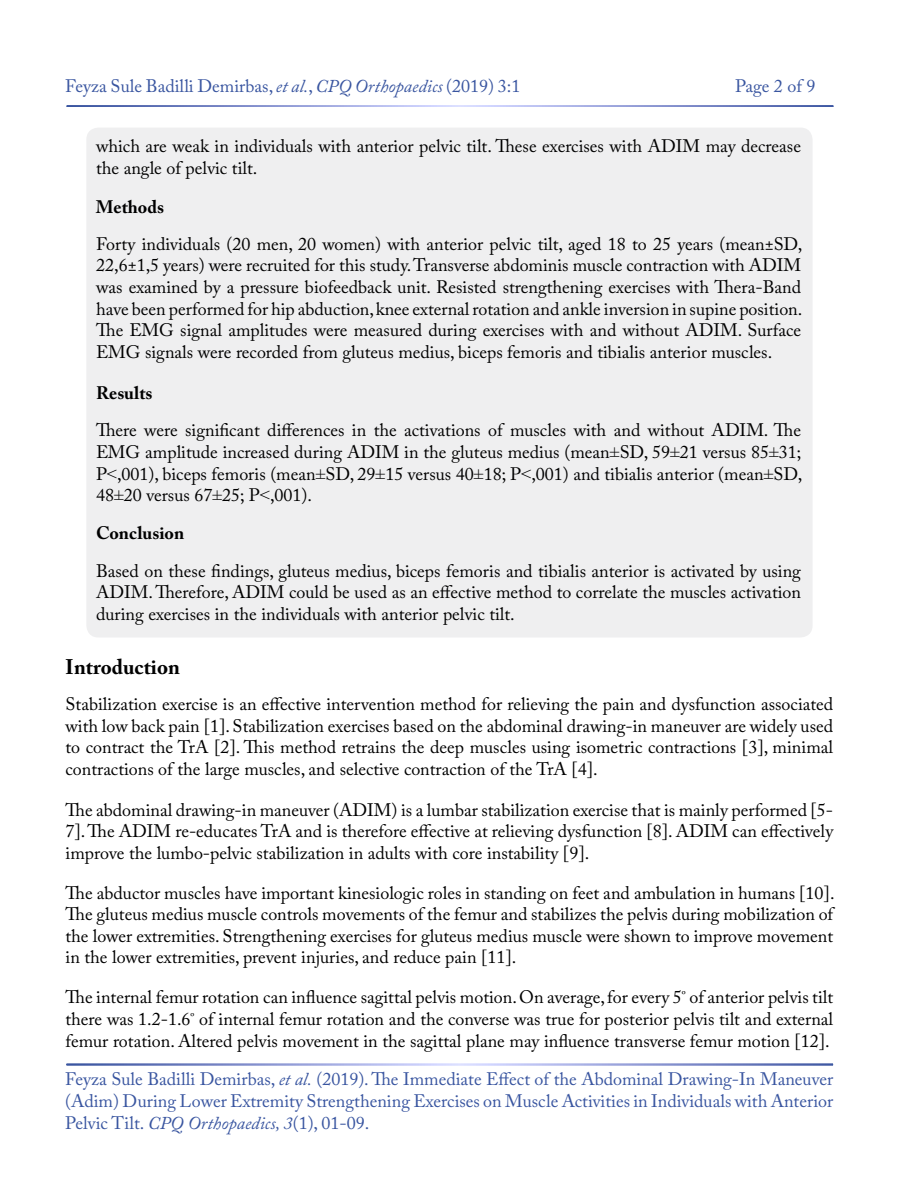
<style>
.page{position:relative;width:900px;height:1200px;background:#fff}
.page>*{position:absolute;margin:0;border:0;box-sizing:border-box;transform-origin:0 0}
.t1{font:700 21px "Adobe Caslon Pro";color:#000}
.t2{font:18px/21.6px "Adobe Caslon Pro";color:#000;text-align:justify}
.t3{font:18px/21.6px "Adobe Caslon Pro";color:#3955a0;text-align:justify}
.t4{font:700 18px "Adobe Caslon Pro";color:#000}
.s1{font-style:italic}
.s2{font-family:"Times New Roman"}
</style>
<div class="page">
<div style="left:86px;top:128px;width:727px;height:509px;background:#efeff0;border-radius:12px"></div>
<p class="t3" style="left:65px;top:75px;width:457px">Feyza Sule Badilli Demirbas, <span class="s1">et al.</span>,<span class="s1">CPQ Orthopaedics</span> (2019) 3:1</p>
<p class="t3" style="left:735px;top:75px;width:82px">Page 2 of 9</p>
<p class="t2" style="left:96px;top:135px;width:707px">which are weak in individuals with anterior pelvic tilt. These exercises with ADIM may decrease the angle of pelvic tilt.</p>
<p class="t4" style="left:96px;top:197px;width:70px">Methods</p>
<p class="t2" style="left:96px;top:233px;width:708px">Forty individuals (20 men, 20 women) with anterior pelvic tilt, aged 18 to 25 years (mean±SD, 22,6±1,5 years) were recruited for this study. Transverse abdominis muscle contraction with ADIM was examined by a pressure biofeedback unit. Resisted strengthening exercises with Thera-Band have been performed for hip abduction, knee external rotation and ankle inversion in supine position.<br>The EMG signal amplitudes were measured during exercises with and without ADIM. Surface EMG signals were recorded from gluteus medius, biceps femoris and tibialis anterior muscles.</p>
<p class="t4" style="left:96px;top:382px;width:58px">Results</p>
<p class="t2" style="left:96px;top:419px;width:708px">There were significant differences in the activations of muscles with and without ADIM. The EMG amplitude increased during ADIM in the gluteus medius (mean<span class="s2">±</span>SD, 59<span class="s2">±</span>21 versus 85<span class="s2">±</span>31; P<span class="s2">&lt;</span>,001), biceps femoris (mean<span class="s2">±</span>SD, 29<span class="s2">±</span>15 versus 40<span class="s2">±</span>18; P<span class="s2">&lt;</span>,001) and tibialis anterior (mean<span class="s2">±</span>SD, 48<span class="s2">±</span>20 versus 67<span class="s2">±</span>25; P<span class="s2">&lt;</span>,001).</p>
<p class="t4" style="left:96px;top:523px;width:90px">Conclusion</p>
<p class="t2" style="left:96px;top:560px;width:707px">Based on these findings, gluteus medius, biceps femoris and tibialis anterior is activated by using ADIM. Therefore, ADIM could be used as an effective method to correlate the muscles activation during exercises in the individuals with anterior pelvic tilt.</p>
<p class="t1" style="left:65px;top:654px;width:116px">Introduction</p>
<p class="t2" style="left:66px;top:693px;width:769px">Stabilization exercise is an effective intervention method for relieving the pain and dysfunction associated with low back pain [1]. Stabilization exercises based on the abdominal drawing-in maneuver are widely used to contract the TrA [2]. This method retrains the deep muscles using isometric contractions [3], minimal contractions of the large muscles, and selective contraction of the TrA [4].</p>
<p class="t2" style="left:66px;top:799px;width:769px">The abdominal drawing-in maneuver (ADIM) is a lumbar stabilization exercise that is mainly performed [5- 7]. The ADIM re-educates TrA and is therefore effective at relieving dysfunction [8]. ADIM can effectively improve the lumbo-pelvic stabilization in adults with core instability [9].</p>
<p class="t2" style="left:66px;top:882px;width:771px">The abductor muscles have important kinesiologic roles in standing on feet and ambulation in humans [10].<br>The gluteus medius muscle controls movements of the femur and stabilizes the pelvis during mobilization of the lower extremities. Strengthening exercises for gluteus medius muscle were shown to improve movement in the lower extremities, prevent injuries, and reduce pain [11].</p>
<p class="t2" style="left:66px;top:986px;width:769px">The internal femur rotation can influence sagittal pelvis motion. On average, for every 5<sup>º</sup> of anterior pelvis tilt there was 1.2-1.6<sup>º</sup> of internal femur rotation and the converse was true for posterior pelvis tilt and external femur rotation. Altered pelvis movement in the sagittal plane may influence transverse femur motion [12].</p>
<p class="t3" style="left:65px;top:1068px;width:769px">Feyza Sule Badilli Demirbas, <span class="s1">et al.</span> (2019). The Immediate Effect of the Abdominal Drawing-In Maneuver (Adim) During Lower Extremity Strengthening Exercises on Muscle Activities in Individuals with Anterior Pelvic Tilt. <span class="s1">CPQ Orthopaedics, 3</span>(1), 01-09.</p>
</div>
